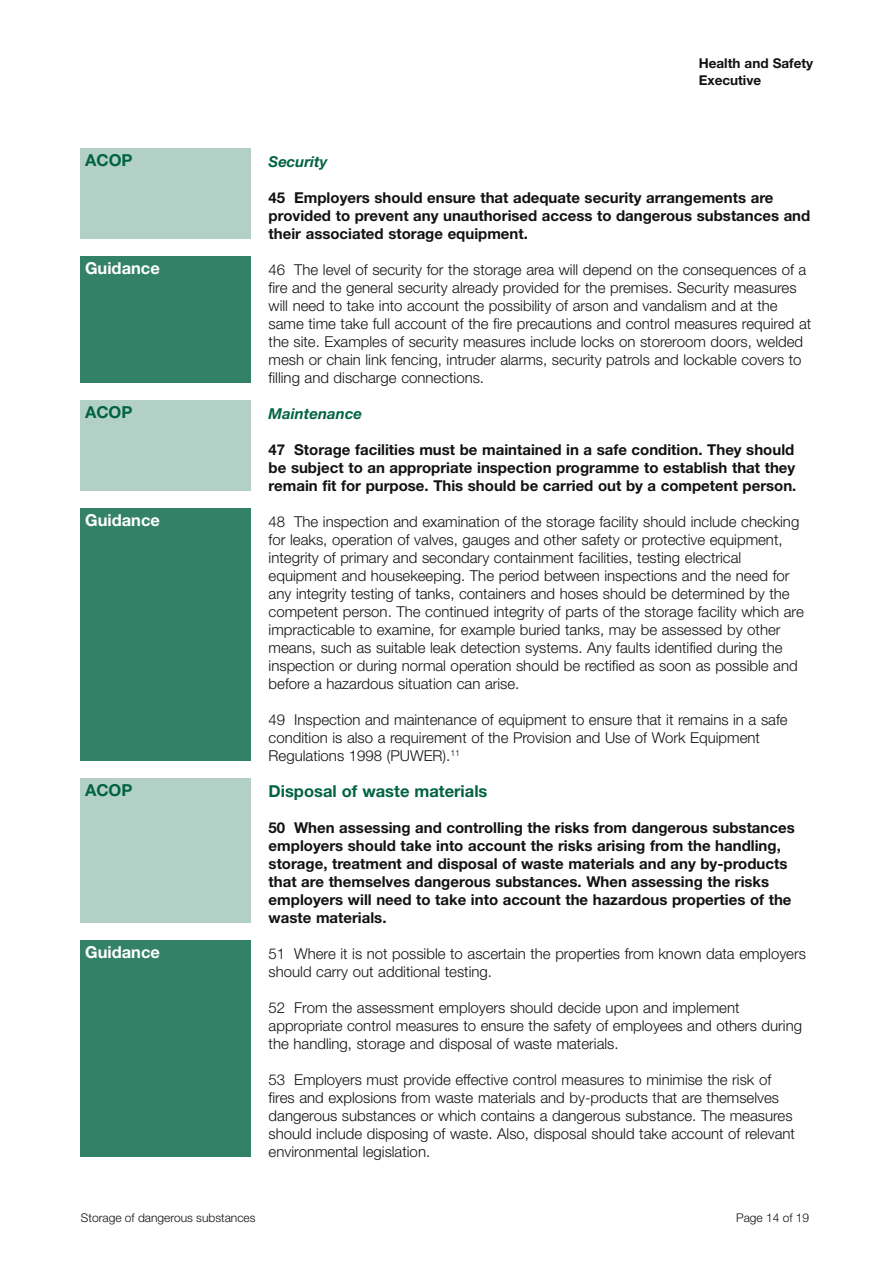
<style>
.page{position:relative;width:893px;height:1263px;background:#fff}
.page>*{position:absolute;margin:0;border:0;box-sizing:border-box;transform-origin:0 0}
.t1{font:700 16.5px "Helvetica Neue";color:#006342}
.t2{font:700 16.5px "Helvetica Neue";color:#fff}
.Body_text{font:300 15px/18px "Helvetica Neue";color:#121212}
.Body_text-2{font:700 15px/18px "Helvetica Neue";color:#121212}
.t3{font:italic 700 15px "Helvetica Neue";color:#006342}
.t4{font:700 13.5px/16.5px "Helvetica Neue";color:#121212}
.t5{font:300 12px "Helvetica Neue";color:#121212}
</style>
<div class="page">
<div style="left:81px;top:257px;width:170px;height:126px;background:#338268"></div>
<div style="left:81px;top:401px;width:170px;height:90px;background:#b3d0c6"></div>
<div style="left:81px;top:149px;width:170px;height:90px;background:#b3d0c6"></div>
<div style="left:81px;top:779px;width:170px;height:144px;background:#b3d0c6"></div>
<div style="left:81px;top:509px;width:170px;height:252px;background:#338268"></div>
<div style="left:81px;top:941px;width:170px;height:216px;background:#338268"></div>
<p class="t1" style="left:85px;top:150px;width:49px">ACOP</p>
<p class="t2" style="left:85px;top:258px;width:76px">Guidance</p>
<p class="t1" style="left:85px;top:402px;width:49px">ACOP</p>
<p class="t2" style="left:85px;top:510px;width:76px">Guidance</p>
<p class="t1" style="left:85px;top:780px;width:49px">ACOP</p>
<p class="t2" style="left:85px;top:942px;width:76px">Guidance</p>
<p class="t4" style="left:699px;top:55px;width:116px">Health and Safety<br>Executive</p>
<h3 class="t3" style="left:269px;top:152px;width:60px">Security</h3>
<p class="Body_text-2" style="left:269px;top:188px;width:543px">45 Employers should ensure that adequate security arrangements are provided to prevent any unauthorised access to dangerous substances and their associated storage equipment.</p>
<p class="Body_text" style="left:269px;top:260px;width:544px">46 The level of security for the storage area will depend on the consequences of a fire and the general security already provided for the premises. Security measures will need to take into account the possibility of arson and vandalism and at the same time take full account of the fire precautions and control measures required at the site. Examples of security measures include locks on storeroom doors, welded mesh or chain link fencing, intruder alarms, security patrols and lockable covers to filling and discharge connections.</p>
<h3 class="t3" style="left:269px;top:404px;width:95px">Maintenance</h3>
<p class="Body_text-2" style="left:269px;top:440px;width:529px">47 Storage facilities must be maintained in a safe condition. They should be subject to an appropriate inspection programme to establish that they remain fit for purpose. This should be carried out by a competent person.</p>
<p class="Body_text" style="left:269px;top:512px;width:537px">48 The inspection and examination of the storage facility should include checking for leaks, operation of valves, gauges and other safety or protective equipment, integrity of primary and secondary containment facilities, testing electrical equipment and housekeeping. The period between inspections and the need for any integrity testing of tanks, containers and hoses should be determined by the competent person. The continued integrity of parts of the storage facility which are impracticable to examine, for example buried tanks, may be assessed by other means, such as suitable leak detection systems. Any faults identified during the inspection or during normal operation should be rectified as soon as possible and before a hazardous situation can arise.</p>
<p class="Body_text" style="left:269px;top:710px;width:520px">49 Inspection and maintenance of equipment to ensure that it remains in a safe condition is also a requirement of the Provision and Use of Work Equipment<br>Regulations 1998 (PUWER).<sup>11</sup></p>
<h2 class="t1" style="left:269px;top:781px;width:220px">Disposal of waste materials</h2>
<p class="Body_text-2" style="left:269px;top:818px;width:528px">50 When assessing and controlling the risks from dangerous substances employers should take into account the risks arising from the handling, storage, treatment and disposal of waste materials and any by-products that are themselves dangerous substances. When assessing the risks employers will need to take into account the hazardous properties of the waste materials.</p>
<p class="Body_text" style="left:269px;top:944px;width:539px">51 Where it is not possible to ascertain the properties from known data employers should carry out additional testing.</p>
<p class="Body_text" style="left:269px;top:998px;width:535px">52 From the assessment employers should decide upon and implement appropriate control measures to ensure the safety of employees and others during the handling, storage and disposal of waste materials.</p>
<p class="Body_text" style="left:269px;top:1070px;width:528px">53 Employers must provide effective control measures to minimise the risk of fires and explosions from waste materials and by-products that are themselves dangerous substances or which contains a dangerous substance. The measures should include disposing of waste. Also, disposal should take account of relevant environmental legislation.</p>
<p class="t5" style="left:81px;top:1211px;width:176px">Storage of dangerous substances</p>
<p class="t5" style="left:736px;top:1211px;width:75px">Page 14 of 19</p>
</div>
